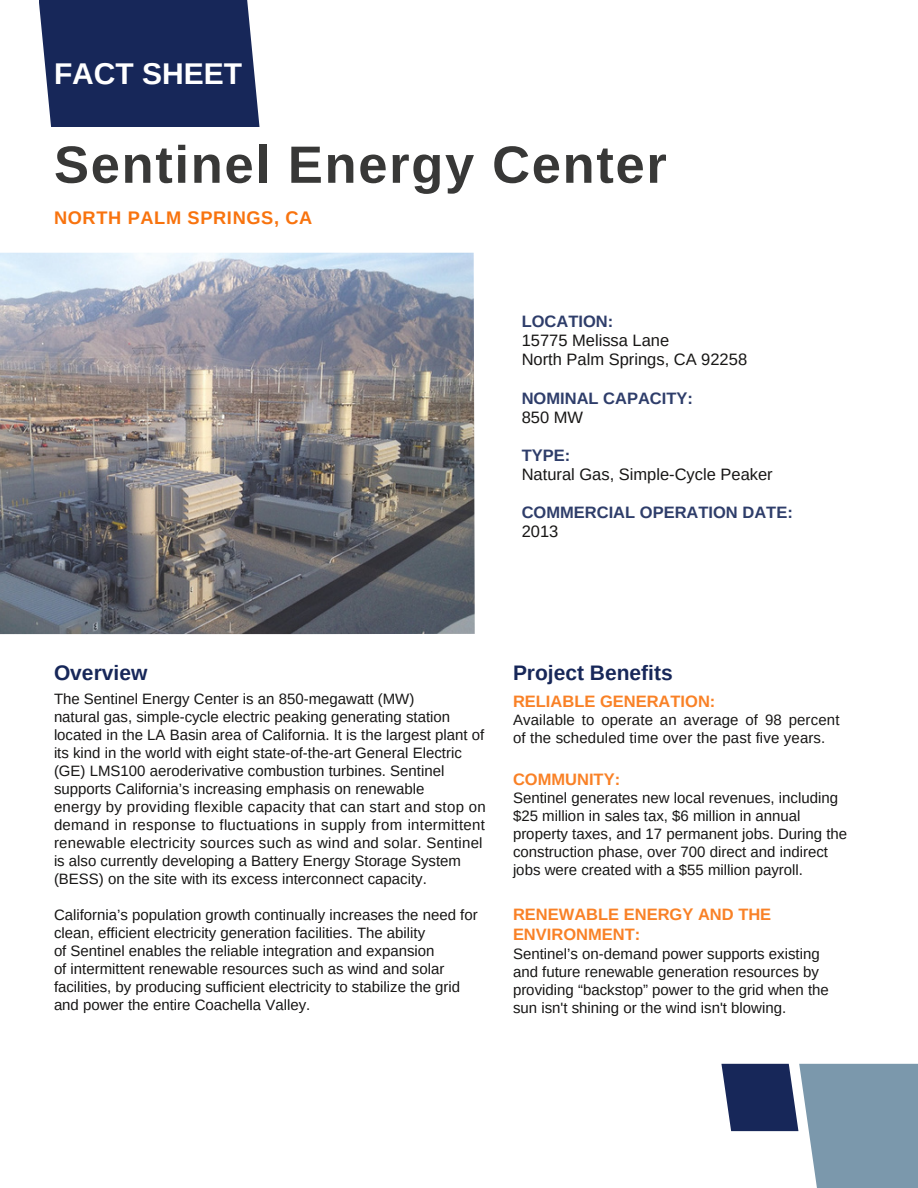
<style>
.page{position:relative;width:918px;height:1188px;background:#fff}
.page>*{position:absolute;margin:0;border:0;box-sizing:border-box;transform-origin:0 0}
.t1{font:700 52.5px "Arimo";letter-spacing:.03em;color:#383837}
.t2{font:700 30px "Arimo";color:#fff}
.t3{font:700 21px "Arimo";color:#172759}
.t4{font:700 18.3px "Arimo";letter-spacing:.035em;color:#f8730e}
.t5{font:16.5px "Arimo";color:#171615}
.t6{font:700 16.5px/19.2px "Arimo";color:#f98126}
.t7{font:700 16.5px "Arimo";color:#2e3d6a}
.t8{font:15px/18px "Arimo";color:#171615}
</style>
<div class="page">
<img style="left:0;top:253px;width:475px;height:381px">
<svg style="left:721px;top:1064px;width:197px;height:124px"></svg>
<div style="left:39px;top:0;width:221px;height:127px;background:#172759"></div>
<p class="t2" style="left:54px;top:56px;width:190px">FACT SHEET</p>
<p class="t1" style="left:54px;top:135px;width:614px">Sentinel Energy Center</p>
<p class="t4" style="left:54px;top:208px;width:260px">NORTH PALM SPRINGS, CA</p>
<p class="t7" style="left:522px;top:312px;width:93px">LOCATION:</p>
<p class="t5" style="left:522px;top:331px;width:149px">15775 Melissa Lane</p>
<p class="t5" style="left:522px;top:350px;width:227px">North Palm Springs, CA 92258</p>
<p class="t7" style="left:522px;top:389px;width:173px">NOMINAL CAPACITY:</p>
<p class="t5" style="left:522px;top:408px;width:63px">850 MW</p>
<p class="t7" style="left:522px;top:446px;width:50px">TYPE:</p>
<p class="t5" style="left:522px;top:465px;width:253px">Natural Gas, Simple-Cycle Peaker</p>
<p class="t7" style="left:522px;top:503px;width:273px">COMMERCIAL OPERATION DATE:</p>
<p class="t5" style="left:522px;top:522px;width:38px">2013</p>
<p class="t3" style="left:54px;top:661px;width:95px">Overview</p>
<p class="t3" style="left:513px;top:661px;width:161px">Project Benefits</p>
<p class="t8" style="left:54px;top:690px;width:362px">The Sentinel Energy Center is an 850-megawatt (MW)</p>
<p class="t8" style="left:54px;top:708px;width:432px">natural gas, simple-cycle electric peaking generating station located in the LA Basin area of California. It is the largest plant of its kind in the world with eight state-of-the-art General Electric (GE) LMS100 aeroderivative combustion turbines. Sentinel supports California’s increasing emphasis on renewable</p>
<p class="t8" style="left:54px;top:798px;width:433px;text-align:justify">energy by providing flexible capacity that can start and stop on demand in response to fluctuations in supply from intermittent renewable electricity sources such as wind and solar. Sentinel</p>
<p class="t8" style="left:54px;top:852px;width:409px">is also currently developing a Battery Energy Storage System (BESS) on the site with its excess interconnect capacity.</p>
<p class="t8" style="left:54px;top:906px;width:425px">California’s population growth continually increases the need for clean, efficient electricity generation facilities. The ability</p>
<p class="t8" style="left:54px;top:942px;width:382px">of Sentinel enables the reliable integration and expansion</p>
<p class="t8" style="left:54px;top:960px;width:408px">of intermittent renewable resources such as wind and solar facilities, by producing sufficient electricity to stabilize the grid</p>
<p class="t8" style="left:54px;top:996px;width:258px">and power the entire Coachella Valley.</p>
<p class="t6" style="left:513px;top:691px;width:204px">RELIABLE GENERATION:</p>
<p class="t8" style="left:513px;top:711px;width:328px">Available to operate an average of 98 percent of the scheduled time over the past five years.</p>
<p class="t6" style="left:513px;top:769px;width:109px">COMMUNITY:</p>
<p class="t8" style="left:513px;top:789px;width:336px">Sentinel generates new local revenues, including $25 million in sales tax, $6 million in annual property taxes, and 17 permanent jobs. During the construction phase, over 700 direct and indirect jobs were created with a $55 million payroll.</p>
<p class="t6" style="left:513px;top:905px;width:260px">RENEWABLE ENERGY AND THE<br>ENVIRONMENT:</p>
<p class="t8" style="left:513px;top:945px;width:317px">Sentinel’s on-demand power supports existing and future renewable generation resources by providing “backstop” power to the grid when the sun isn't shining or the wind isn't blowing.</p>
</div>
